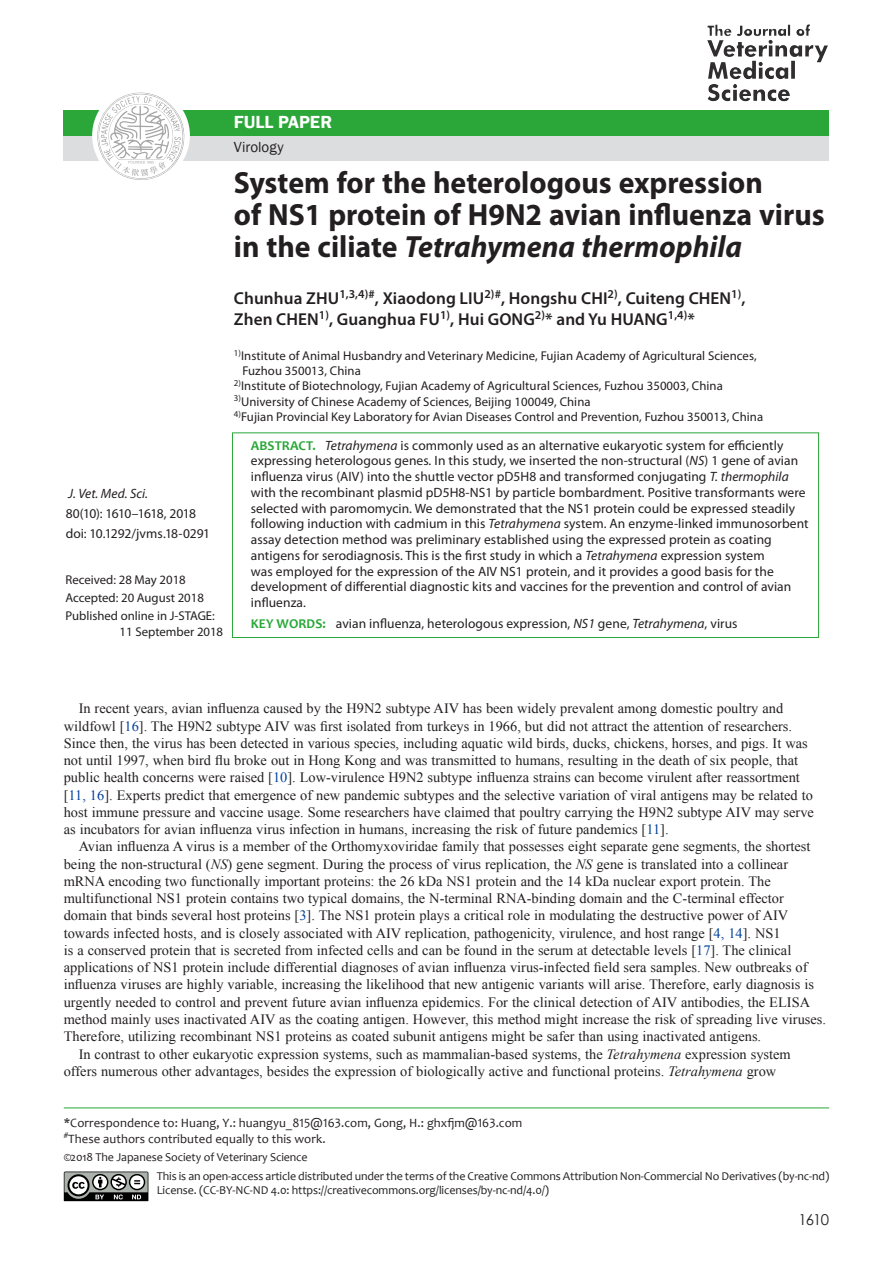
<style>
.page{position:relative;width:893px;height:1263px;background:#fff}
.page>*{position:absolute;margin:0;border:0;box-sizing:border-box;transform-origin:0 0}
.t1{font:700 30.75px/32.2px "Myriad Pro";color:#231f20}
.t2{font:600 18px "Franklin Gothic";color:#fff}
.t3{font:600 17.25px/21px "Myriad Pro";letter-spacing:.005em;color:#231f20}
.t4{font:15px "Franklin Gothic";color:#231f20}
.t5{font:15px "Century Gothic";color:#231f20}
.t6{font:14.25px/17.2px "Times New Roman";color:#231f20}
.t7{font:13.5px/15.8px "Myriad Pro";letter-spacing:.005em;color:#231f20}
.t8{font:13.5px/20px "Myriad Pro";letter-spacing:-.035em;color:#231f20}
.t9{font:italic 13.5px "Myriad Pro";color:#231f20}
.t10{font:12.75px/15.6px "Myriad Pro";letter-spacing:.005em;color:#231f20}
.t11{font:12.75px/15.8px "Candara";letter-spacing:.005em;color:#231f20}
.t12{font:12px/20px "Candara";letter-spacing:-.01em;color:#231f20}
.s1{font-style:italic}
.s2{font-family:"Candara";font-weight:700;color:#2aa738}
.s3{color:#003f98}
</style>
<div class="page">
<hr style="left:64px;top:1107px;width:765px;height:1px;background:#2aa738">
<div style="left:64px;top:136px;width:765px;height:25px;background:#dcdddf"></div>
<div style="left:64px;top:111px;width:765px;height:25px;background:#2aa738"></div>
<div style="left:92px;top:87px;width:98px;height:97px;background:#fff;border-radius:50%"></div>
<svg style="left:94px;top:92px;width:93px;height:88px"></svg>
<img style="left:707px;top:24px;width:106px;height:33px">
<div style="left:232px;top:432px;width:587px;height:206px;border:1px solid #2aa738"></div>
<svg style="left:64px;top:1171px;width:84px;height:30px"></svg>
<p class="t9" style="left:68px;top:486px;width:81px">J. Vet. Med. Sci.</p>
<p class="t8" style="left:66px;top:504px;width:146px">80(10): 1610–1618, 2018 doi: 10.1292/jvms.18-0291</p>
<p class="t10" style="left:66px;top:571px;width:151px;line-height:17.9px">Received: 28 May 2018<br>Accepted: 20 August 2018<br>Published online in J-STAGE:</p>
<p class="t10" style="left:120px;top:623px;width:105px">11 September 2018</p>
<p class="t2" style="left:234px;top:111px;width:100px">FULL PAPER</p>
<p class="t4" style="left:234px;top:138px;width:51px">Virology</p>
<h1 class="t1" style="left:234px;top:165px;width:592px">System for the heterologous expression<br>of NS1 protein of H9N2 avian influenza virus in the ciliate <span class="s1">Tetrahymena thermophila</span></h1>
<p class="t3" style="left:234px;top:287px;width:513px">Chunhua ZHU<sup>1,3,4)#</sup>, Xiaodong LIU<sup>2)#</sup>, Hongshu CHI<sup>2)</sup>, Cuiteng CHEN<sup>1)</sup>,<br>Zhen CHEN<sup>1)</sup>, Guanghua FU<sup>1)</sup>, Hui GONG<sup>2)</sup>* and Yu HUANG<sup>1,4)</sup>*</p>
<p class="t10" style="left:242px;top:349px;width:516px;line-height:14.2px;text-indent:-9px"><sup>1)</sup>Institute of Animal Husbandry and Veterinary Medicine, Fujian Academy of Agricultural Sciences,<br>Fuzhou 350013, China</p>
<p class="t10" style="left:234px;top:378px;width:531px"><sup>2)</sup>Institute of Biotechnology, Fujian Academy of Agricultural Sciences, Fuzhou 350003, China<br><sup>3)</sup>University of Chinese Academy of Sciences, Beijing 100049, China<br><sup>4)</sup>Fujian Provincial Key Laboratory for Avian Diseases Control and Prevention, Fuzhou 350013, China</p>
<p class="t7" style="left:251px;top:437px;width:559px"><span class="s2">ABSTRACT.</span> <span class="s1">Tetrahymena</span> is commonly used as an alternative eukaryotic system for efficiently expressing heterologous genes. In this study, we inserted the non-structural (<span class="s1">NS</span>) 1 gene of avian influenza virus (AIV) into the shuttle vector pD5H8 and transformed conjugating <span class="s1">T. thermophila </span>with the recombinant plasmid pD5H8-NS1 by particle bombardment. Positive transformants were selected with paromomycin. We demonstrated that the NS1 protein could be expressed steadily following induction with cadmium in this <span class="s1">Tetrahymena</span> system. An enzyme-linked immunosorbent assay detection method was preliminary established using the expressed protein as coating antigens for serodiagnosis. This is the first study in which a <span class="s1">Tetrahymena</span> expression system<br>was employed for the expression of the AIV NS1 protein, and it provides a good basis for the development of differential diagnostic kits and vaccines for the prevention and control of avian influenza.</p>
<p class="t7" style="left:251px;top:615px;width:488px"><span class="s2">KEY WORDS:</span> avian influenza, heterologous expression, <span class="s1">NS1</span> gene, <span class="s1">Tetrahymena</span>, virus</p>
<p class="t6" style="left:64px;top:700px;width:752px;text-indent:15px">In recent years, avian influenza caused by the H9N2 subtype AIV has been widely prevalent among domestic poultry and wildfowl [<span class="s3">16</span>]. The H9N2 subtype AIV was first isolated from turkeys in 1966, but did not attract the attention of researchers.<br>Since then, the virus has been detected in various species, including aquatic wild birds, ducks, chickens, horses, and pigs. It was not until 1997, when bird flu broke out in Hong Kong and was transmitted to humans, resulting in the death of six people, that public health concerns were raised [<span class="s3">10</span>]. Low-virulence H9N2 subtype influenza strains can become virulent after reassortment [<span class="s3">11, 16</span>]. Experts predict that emergence of new pandemic subtypes and the selective variation of viral antigens may be related to host immune pressure and vaccine usage. Some researchers have claimed that poultry carrying the H9N2 subtype AIV may serve as incubators for avian influenza virus infection in humans, increasing the risk of future pandemics [<span class="s3">11</span>].</p>
<p class="t6" style="left:79px;top:838px;width:733px">Avian influenza A virus is a member of the Orthomyxoviridae family that possesses eight separate gene segments, the shortest</p>
<p class="t6" style="left:64px;top:855px;width:726px">being the non-structural (<span class="s1">NS</span>) gene segment. During the process of virus replication, the <span class="s1">NS</span> gene is translated into a collinear</p>
<p class="t6" style="left:64px;top:872px;width:708px">mRNA encoding two functionally important proteins: the 26 kDa NS1 protein and the 14 kDa nuclear export protein. The</p>
<p class="t6" style="left:64px;top:889px;width:721px">multifunctional NS1 protein contains two typical domains, the N-terminal RNA-binding domain and the C-terminal effector</p>
<p class="t6" style="left:64px;top:907px;width:726px">domain that binds several host proteins [<span class="s3">3</span>]. The NS1 protein plays a critical role in modulating the destructive power of AIV</p>
<p class="t6" style="left:64px;top:924px;width:718px">towards infected hosts, and is closely associated with AIV replication, pathogenicity, virulence, and host range [<span class="s3">4, 14</span>]. NS1</p>
<p class="t6" style="left:64px;top:941px;width:729px">is a conserved protein that is secreted from infected cells and can be found in the serum at detectable levels [<span class="s3">17</span>]. The clinical</p>
<p class="t6" style="left:64px;top:958px;width:745px">applications of NS1 protein include differential diagnoses of avian influenza virus-infected field sera samples. New outbreaks of</p>
<p class="t6" style="left:64px;top:976px;width:752px">influenza viruses are highly variable, increasing the likelihood that new antigenic variants will arise. Therefore, early diagnosis is</p>
<p class="t6" style="left:64px;top:993px;width:748px">urgently needed to control and prevent future avian influenza epidemics. For the clinical detection of AIV antibodies, the ELISA</p>
<p class="t6" style="left:64px;top:1010px;width:764px">method mainly uses inactivated AIV as the coating antigen. However, this method might increase the risk of spreading live viruses.</p>
<p class="t6" style="left:64px;top:1028px;width:699px">Therefore, utilizing recombinant NS1 proteins as coated subunit antigens might be safer than using inactivated antigens.</p>
<p class="t6" style="left:79px;top:1045px;width:713px">In contrast to other eukaryotic expression systems, such as mammalian-based systems, the <span class="s1">Tetrahymena</span> expression system</p>
<p class="t6" style="left:64px;top:1062px;width:714px">offers numerous other advantages, besides the expression of biologically active and functional proteins. <span class="s1">Tetrahymena</span> grow</p>
<p class="t11" style="left:64px;top:1115px;width:460px">*Correspondence to: Huang, Y.: huangyu_815@163.com, Gong, H.: ghxfjm@163.com <sup>#</sup>These authors contributed equally to this work.</p>
<p class="t12" style="left:157px;top:1146px;width:674px;text-indent:-93px">©2018 The Japanese Society of Veterinary Science<br>This is an open-access article distributed under the terms of the Creative Commons Attribution Non-Commercial No Derivatives (by-nc-nd)</p>
<p class="t12" style="left:157px;top:1180px;width:394px">License. (CC-BY-NC-ND 4.0: https://creativecommons.org/licenses/by-nc-nd/4.0/)</p>
<p class="t5" style="left:798px;top:1209px;width:32px">1610</p>
</div>
